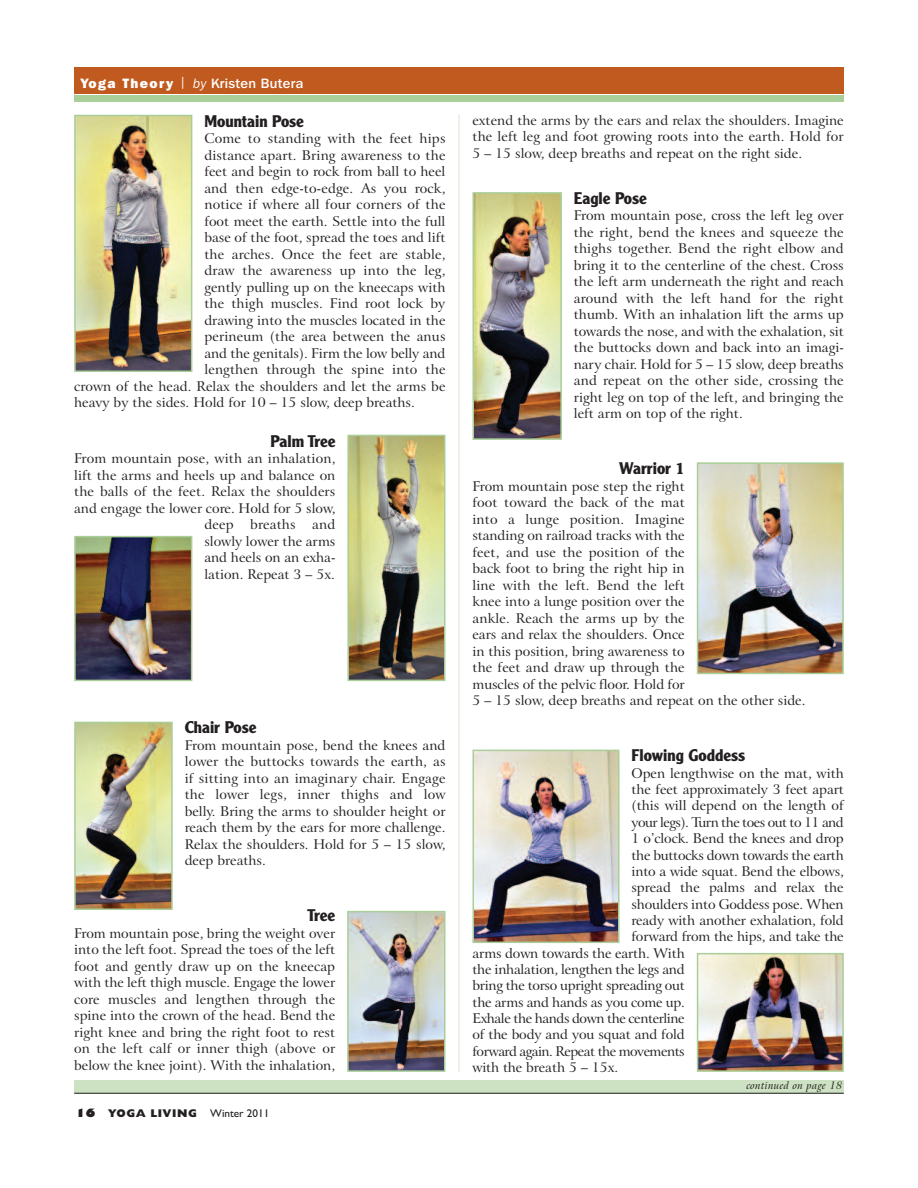
<style>
.page{position:relative;width:918px;height:1188px;background:#fff}
.page>*{position:absolute;margin:0;border:0;box-sizing:border-box;transform-origin:0 0}
.t1{font:700 16.5px "Clearface Gothic LH";color:#231f20}
.t2{font:13.5px/16.5px "Arrus BT";color:#231f20;text-align:justify}
.t3{font:13.5px "Arrus BT";letter-spacing:-.04em;color:#231f20}
.t4{font:13.5px "Arrus BT";letter-spacing:-.02em;color:#231f20}
.t5{font:13.5px "Arrus BT";letter-spacing:-.025em;color:#231f20}
.t6{font:13.5px "Arrus BT";letter-spacing:-.03em;color:#231f20}
.t7{font:500 13.5px "Franklin Gothic IT Cby BT";letter-spacing:.025em;color:#fff}
.t8{font:800 11.25px "Gill Sans";letter-spacing:.05em;color:#231f20}
.t9{font:italic 10.5px "Arrus BT";letter-spacing:.025em;color:#231f20}
.s1{font-weight:800}
.s2{font-size:12px}
.s3{font-weight:400;font-style:italic}
.s4{font-style:inherit}
.s5{font-weight:400}
</style>
<div class="page">
<div style="left:74px;top:1080px;width:770px;height:14px;background:#cde2c2"></div>
<div style="left:74px;top:68px;width:770px;height:33px;background:#c05a1e"></div>
<div style="left:74px;top:95px;width:770px;height:7px;background:#a9ce97"></div>
<hr style="left:74px;top:94px;width:770px;height:1px;background:#fff">
<hr style="left:74px;top:1093px;width:770px;height:1px;background:#231f20">
<hr style="left:458px;top:115px;width:1px;height:957px;background:#d9e9d1">
<img style="left:77px;top:118px;width:112px;height:251px">
<div style="left:74px;top:115px;width:118px;height:257px;border:2px solid #a9ce97"></div>
<img style="left:350px;top:438px;width:93px;height:240px">
<div style="left:347px;top:435px;width:99px;height:246px;border:2px solid #a9ce97"></div>
<img style="left:77px;top:539px;width:112px;height:139px">
<div style="left:74px;top:536px;width:118px;height:145px;border:2px solid #a9ce97"></div>
<img style="left:77px;top:725px;width:93px;height:182px">
<div style="left:74px;top:722px;width:99px;height:188px;border:2px solid #a9ce97"></div>
<img style="left:350px;top:914px;width:93px;height:155px">
<div style="left:347px;top:911px;width:99px;height:161px;border:2px solid #a9ce97"></div>
<img style="left:475px;top:195px;width:84px;height:242px">
<div style="left:472px;top:192px;width:90px;height:248px;border:2px solid #a9ce97"></div>
<img style="left:700px;top:465px;width:141px;height:206px">
<div style="left:697px;top:462px;width:147px;height:212px;border:2px solid #a9ce97"></div>
<img style="left:475px;top:753px;width:142px;height:187px">
<div style="left:472px;top:750px;width:148px;height:193px;border:2px solid #a9ce97"></div>
<img style="left:700px;top:956px;width:141px;height:113px">
<div style="left:697px;top:953px;width:147px;height:119px;border:2px solid #a9ce97"></div>
<p class="t7" style="left:81px;top:78px;width:224px"><span class="s1">Yoga Theory</span> <span class="s2">|</span> <span class="s3">by</span> Kristen Butera</p>
<p class="t1" style="left:204px;top:115px;width:101px">Mountain Pose</p>
<p class="t2" style="left:204px;top:132px;width:243px">Come to standing with the feet hips</p>
<p class="t2" style="left:204px;top:148px;width:243px">distance apart. Bring awareness to the</p>
<p class="t2" style="left:204px;top:165px;width:243px">feet and begin to rock from ball to heel</p>
<p class="t2" style="left:204px;top:181px;width:243px">and then edge-to-edge. As you rock,</p>
<p class="t2" style="left:204px;top:198px;width:243px">notice if where all four corners of the</p>
<p class="t2" style="left:204px;top:214px;width:243px">foot meet the earth. Settle into the full</p>
<p class="t2" style="left:204px;top:231px;width:243px">base of the foot, spread the toes and lift</p>
<p class="t2" style="left:204px;top:247px;width:243px">the arches. Once the feet are stable,</p>
<p class="t2" style="left:204px;top:264px;width:243px">draw the awareness up into the leg,</p>
<p class="t2" style="left:204px;top:280px;width:243px">gently pulling up on the kneecaps with</p>
<p class="t2" style="left:204px;top:297px;width:243px">the thigh muscles. Find root lock by</p>
<p class="t2" style="left:204px;top:313px;width:243px">drawing into the muscles located in the</p>
<p class="t2" style="left:204px;top:330px;width:243px">perineum (the area between the anus</p>
<p class="t2" style="left:204px;top:346px;width:243px">and the genitals). Firm the low belly and</p>
<p class="t2" style="left:204px;top:363px;width:243px">lengthen through the spine into the</p>
<p class="t2" style="left:74px;top:379px;width:373px">crown of the head. Relax the shoulders and let the arms be</p>
<p class="t2" style="left:74px;top:396px;width:342px">heavy by the sides. Hold for 10 – 15 slow, deep breaths.</p>
<p class="t1" style="left:270px;top:435px;width:66px">Palm Tree</p>
<p class="t2" style="left:74px;top:452px;width:263px;text-align:right">From mountain pose, with an inhalation, lift the arms and heels up and balance on the balls of the feet. Relax the shoulders and engage the lower core. Hold for 5 slow, deep breaths and<br>slowly lower the arms<br>and heels on an exha-<br>lation. Repeat 3 – 5x.</p>
<p class="t1" style="left:185px;top:722px;width:73px">Chair Pose</p>
<p class="t2" style="left:185px;top:739px;width:262px">From mountain pose, bend the knees and lower the buttocks towards the earth, as if sitting into an imaginary chair. Engage the lower legs, inner thighs and low belly. Bring the arms to shoulder height or reach them by the ears for more challenge.<br>Relax the shoulders. Hold for 5 – 15 slow, deep breaths.</p>
<p class="t1" style="left:308px;top:910px;width:29px">Tree</p>
<p class="t2" style="left:74px;top:927px;width:263px">From mountain pose, bring the weight over into the left foot. Spread the toes of the left foot and gently draw up on the kneecap with the left thigh muscle. Engage the lower core muscles and lengthen through the spine into the crown of the head. Bend the right knee and bring the right foot to rest on the left calf or inner thigh (above or below the knee joint). With the inhalation,</p>
<p class="t8" style="left:76px;top:1109px;width:195px"><span class="s4">16</span> YOGA LIVING <span class="s5">Winter 2011</span></p>
<p class="t2" style="left:472px;top:114px;width:373px">extend the arms by the ears and relax the shoulders. Imagine the left leg and foot growing roots into the earth. Hold for 5 – 15 slow, deep breaths and repeat on the right side.</p>
<p class="t1" style="left:574px;top:192px;width:74px">Eagle Pose</p>
<p class="t2" style="left:574px;top:209px;width:271px">From mountain pose, cross the left leg over the right, bend the knees and squeeze the thighs together. Bend the right elbow and bring it to the centerline of the chest. Cross the left arm underneath the right and reach around with the left hand for the right thumb. With an inhalation lift the arms up towards the nose, and with the exhalation, sit the buttocks down and back into an imagi&shy;nary chair. Hold for 5 – 15 slow, deep breaths and repeat on the other side, crossing the right leg on top of the left, and bringing the left arm on top of the right.</p>
<p class="t1" style="left:619px;top:463px;width:67px">Warrior 1</p>
<p class="t2" style="left:472px;top:480px;width:335px;text-align:left">From mountain pose step the right<br>foot toward the back of the mat<br>into a lunge position. Imagine<br>standing on railroad tracks with the<br>feet, and use the position of the<br>back foot to bring the right hip in<br>line with the left. Bend the left<br>knee into a lunge position over the<br>ankle. Reach the arms up by the<br>ears and relax the shoulders. Once<br>in this position, bring awareness to<br>the feet and draw up through the<br>muscles of the pelvic floor. Hold for<br>5 – 15 slow, deep breaths and repeat on the other side.</p>
<p class="t1" style="left:632px;top:750px;width:115px">Flowing Goddess</p>
<p class="t2" style="left:632px;top:766px;width:214px">Open lengthwise on the mat, with</p>
<p class="t2" style="left:632px;top:783px;width:214px">the feet approximately 3 feet apart</p>
<p class="t2" style="left:631px;top:799px;width:214px">(this will depend on the length of</p>
<p class="t3" style="left:631px;top:817px;width:214px">your legs). Turn the toes out to 11 and</p>
<p class="t2" style="left:631px;top:832px;width:214px">1 o’clock. Bend the knees and drop</p>
<p class="t4" style="left:631px;top:849px;width:214px">the buttocks down towards the earth</p>
<p class="t2" style="left:631px;top:864px;width:214px">into a wide squat. Bend the elbows,</p>
<p class="t2" style="left:631px;top:881px;width:214px">spread the palms and relax the</p>
<p class="t2" style="left:631px;top:897px;width:214px">shoulders into Goddess pose. When</p>
<p class="t2" style="left:631px;top:914px;width:214px">ready with another exhalation, fold</p>
<p class="t2" style="left:631px;top:930px;width:214px">forward from the hips, and take the</p>
<p class="t2" style="left:472px;top:946px;width:214px">arms down towards the earth. With</p>
<p class="t4" style="left:472px;top:964px;width:214px">the inhalation, lengthen the legs and</p>
<p class="t5" style="left:472px;top:980px;width:214px">bring the torso upright spreading out</p>
<p class="t2" style="left:472px;top:995px;width:214px">the arms and hands as you come up.</p>
<p class="t6" style="left:472px;top:1013px;width:214px">Exhale the hands down the centerline</p>
<p class="t2" style="left:472px;top:1028px;width:214px">of the body and you squat and fold</p>
<p class="t3" style="left:472px;top:1046px;width:214px">forward again. Repeat the movements</p>
<p class="t2" style="left:472px;top:1061px;width:147px">with the breath 5 – 15x.</p>
<p class="t9" style="left:747px;top:1081px;width:97px">continued on page 18</p>
</div>
